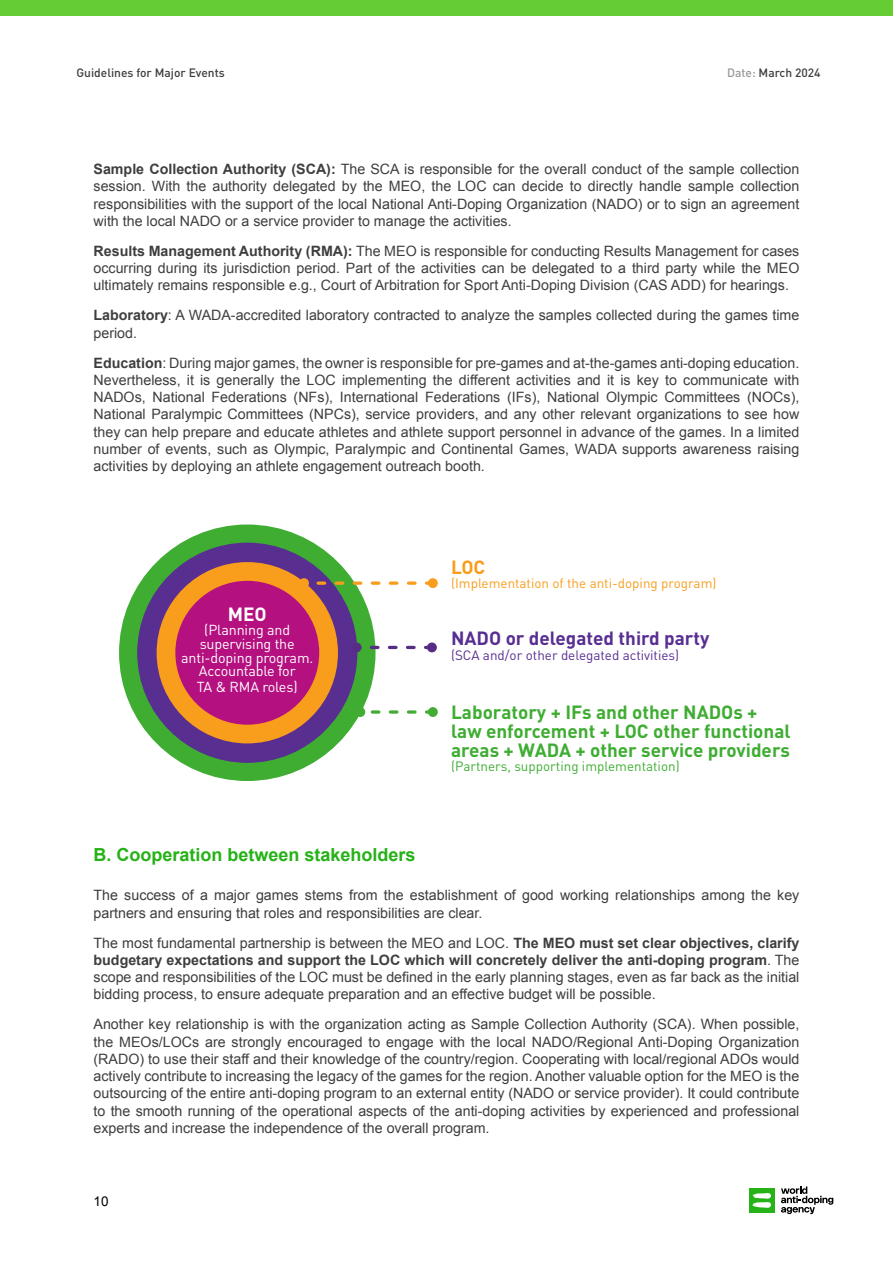
<style>
.page{position:relative;width:893px;height:1263px;background:#fff}
.page>*{position:absolute;margin:0;border:0;box-sizing:border-box;transform-origin:0 0}
.t1{font:700 18.9px/18.9px "DIN Pro";color:#3ead32}
.t2{font:700 18.9px "DIN Pro";color:#582e91}
.t3{font:700 18.9px "DIN Pro";color:#fff}
.t4{font:700 18.9px "DIN Pro";color:#f99d1c}
.t5{font:700 18px "Arial";color:#25b216}
.t6{font:14.25px/17.2px "Arial";color:#3e3e3e;text-align:justify}
.t7{font:14.25px/13.8px "DIN Pro";letter-spacing:-.01em;color:#fff;text-align:center}
.t8{font:13.5px "DIN Pro";color:#f99d1c}
.t9{font:13.5px "DIN Pro";color:#582e91}
.t10{font:13.5px "DIN Pro";color:#3ead32}
.t11{font:13.5px "Arial";color:#000}
.t12{font:500 12px "DIN Pro";color:#3e3e3e}
.s1{color:#999}
.s2{font-weight:700}
</style>
<div class="page">
<div style="left:0;top:0;width:893px;height:16px;background:#6c3"></div>
<svg style="left:781px;top:1186px;width:52px;height:28px"></svg>
<div style="left:749px;top:1188px;width:26px;height:24px;background:#26b317"></div>
<svg style="left:752px;top:1193px;width:19px;height:15px"></svg>
<div style="left:119px;top:524px;width:257px;height:257px;background:#3ead32;border-radius:50%"></div>
<div style="left:137px;top:543px;width:220px;height:220px;background:#582e91;border-radius:50%"></div>
<div style="left:157px;top:562px;width:181px;height:181px;background:#f99d1c;border-radius:50%"></div>
<div style="left:175px;top:581px;width:144px;height:144px;background:#b41080;border-radius:50%"></div>
<svg style="left:316px;top:581px;width:112px;height:4px"></svg>
<div style="left:428px;top:578px;width:10px;height:10px;background:#f99d1c;border-radius:50%"></div>
<div style="left:299px;top:578px;width:10px;height:10px;background:#f99d1c;border-radius:50%"></div>
<svg style="left:361px;top:646px;width:66px;height:3px"></svg>
<div style="left:427px;top:642px;width:10px;height:10px;background:#572c87;border-radius:50%"></div>
<div style="left:352px;top:642px;width:9px;height:10px;background:#572c87;border-radius:50%"></div>
<svg style="left:365px;top:710px;width:63px;height:4px"></svg>
<div style="left:428px;top:707px;width:10px;height:10px;background:#43ac34;border-radius:50%"></div>
<div style="left:355px;top:707px;width:10px;height:10px;background:#43ac34;border-radius:50%"></div>
<p class="t12" style="left:77px;top:65px;width:150px">Guidelines for Major Events</p>
<p class="t12" style="left:727px;top:65px;width:95px"><span class="s1">Date:</span> March 2024</p>
<p class="t6" style="left:94px;top:161px;width:707px"><span class="s2">Sample Collection Authority (SCA):</span> The SCA is responsible for the overall conduct of the sample collection session. With the authority delegated by the MEO, the LOC can decide to directly handle sample collection responsibilities with the support of the local National Anti-Doping Organization (NADO) or to sign an agreement with the local NADO or a service provider to manage the activities.</p>
<p class="t6" style="left:94px;top:242px;width:707px"><span class="s2">Results Management Authority (RMA):</span> The MEO is responsible for conducting Results Management for cases occurring during its jurisdiction period. Part of the activities can be delegated to a third party while the MEO ultimately remains responsible e.g., Court of Arbitration for Sport Anti-Doping Division (CAS ADD) for hearings.</p>
<p class="t6" style="left:94px;top:307px;width:707px"><span class="s2">Laboratory</span>: A WADA-accredited laboratory contracted to analyze the samples collected during the games time period.</p>
<p class="t6" style="left:94px;top:354px;width:707px"><span class="s2">Education</span>: During major games, the owner is responsible for pre-games and at-the-games anti-doping education.<br>Nevertheless, it is generally the LOC implementing the different activities and it is key to communicate with NADOs, National Federations (NFs), International Federations (IFs), National Olympic Committees (NOCs), National Paralympic Committees (NPCs), service providers, and any other relevant organizations to see how they can help prepare and educate athletes and athlete support personnel in advance of the games. In a limited number of events, such as Olympic, Paralympic and Continental Games, WADA supports awareness raising activities by deploying an athlete engagement outreach booth.</p>
<h1 class="t3" style="left:228px;top:602px;width:40px">MEO</h1>
<p class="t7" style="left:181px;top:622px;width:134px">(Planning and supervising the anti-doping program.<br>Accountable for</p>
<p class="t7" style="left:197px;top:679px;width:102px">TA &amp; RMA roles)</p>
<h1 class="t4" style="left:451px;top:554px;width:36px">LOC</h1>
<p class="t8" style="left:451px;top:574px;width:267px">(Implementation of the anti-doping program)</p>
<h1 class="t2" style="left:451px;top:626px;width:260px">NADO or delegated third party</h1>
<p class="t9" style="left:451px;top:646px;width:230px">(SCA and/or other delegated activities)</p>
<h1 class="t1" style="left:451px;top:702px;width:341px">Laboratory + IFs and other NADOs + law enforcement + LOC other functional areas + WADA + other service providers</h1>
<p class="t10" style="left:451px;top:757px;width:230px">(Partners, supporting implementation)</p>
<p class="t5" style="left:94px;top:843px;width:324px">B. Cooperation between stakeholders</p>
<p class="t6" style="left:94px;top:887px;width:707px">The success of a major games stems from the establishment of good working relationships among the key partners and ensuring that roles and responsibilities are clear.</p>
<p class="t6" style="left:94px;top:934px;width:707px">The most fundamental partnership is between the MEO and LOC. <span class="s2">The MEO must set clear objectives, clarify budgetary expectations and support the LOC which will concretely deliver the anti-doping program</span>. The scope and responsibilities of the LOC must be defined in the early planning stages, even as far back as the initial bidding process, to ensure adequate preparation and an effective budget will be possible.</p>
<p class="t6" style="left:94px;top:1016px;width:707px">Another key relationship is with the organization acting as Sample Collection Authority (SCA). When possible, the MEOs/LOCs are strongly encouraged to engage with the local NADO/Regional Anti-Doping Organization (RADO) to use their staff and their knowledge of the country/region. Cooperating with local/regional ADOs would actively contribute to increasing the legacy of the games for the region. Another valuable option for the MEO is the outsourcing of the entire anti-doping program to an external entity (NADO or service provider). It could contribute to the smooth running of the operational aspects of the anti-doping activities by experienced and professional experts and increase the independence of the overall program.</p>
<p class="t11" style="left:94px;top:1192px;width:17px">10</p>
</div>
